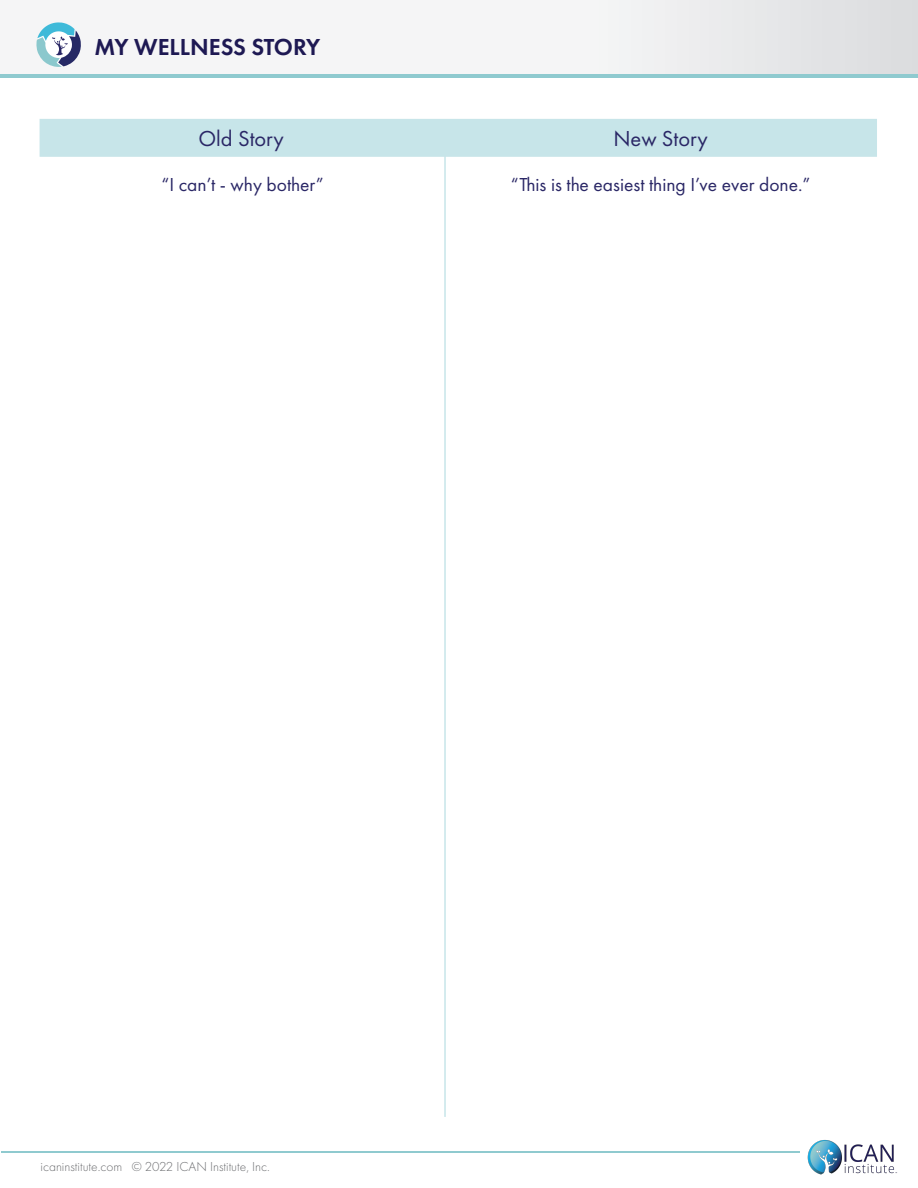
<style>
.page{position:relative;width:918px;height:1188px;background:#fff}
.page>*{position:absolute;margin:0;border:0;box-sizing:border-box;transform-origin:0 0}
.t1{font:600 24px "Futura PT";color:#1e1953}
.t2{font:22.5px "Futura PT";color:#2a2766}
.t3{font:19.5px "Futura PT";color:#2a2766}
.t4{font:300 13.5px "Futura PT";color:#6d6e71}
</style>
<div class="page">
<hr style="left:444px;top:146px;width:2px;height:971px;background:#c7e5e9">
<div style="left:40px;top:119px;width:837px;height:38px;background:#c7e5e9"></div>
<div style="left:0;top:0;width:918px;height:75px;background:linear-gradient(to right,#fbfbfc,#e5e6e8)"></div>
<hr style="left:0;top:75px;width:918px;height:3px;background:#8fcacf">
<svg style="left:36px;top:22px;width:46px;height:45px"></svg>
<img style="left:807px;top:1140px;width:90px;height:35px">
<hr style="left:2px;top:1151px;width:798px;height:2px;background:#8fcacf">
<p class="t1" style="left:95px;top:32px;width:227px">MY WELLNESS STORY</p>
<p class="t2" style="left:198px;top:126px;width:87px">Old Story</p>
<p class="t2" style="left:613px;top:126px;width:96px">New Story</p>
<p class="t3" style="left:161px;top:173px;width:164px">“I can’t - why bother”</p>
<p class="t3" style="left:511px;top:173px;width:301px">“This is the easiest thing I’ve ever done.”</p>
<p class="t4" style="left:41px;top:1159px;width:231px">icaninstitute.com © 2022 ICAN Institute, Inc.</p>
</div>
